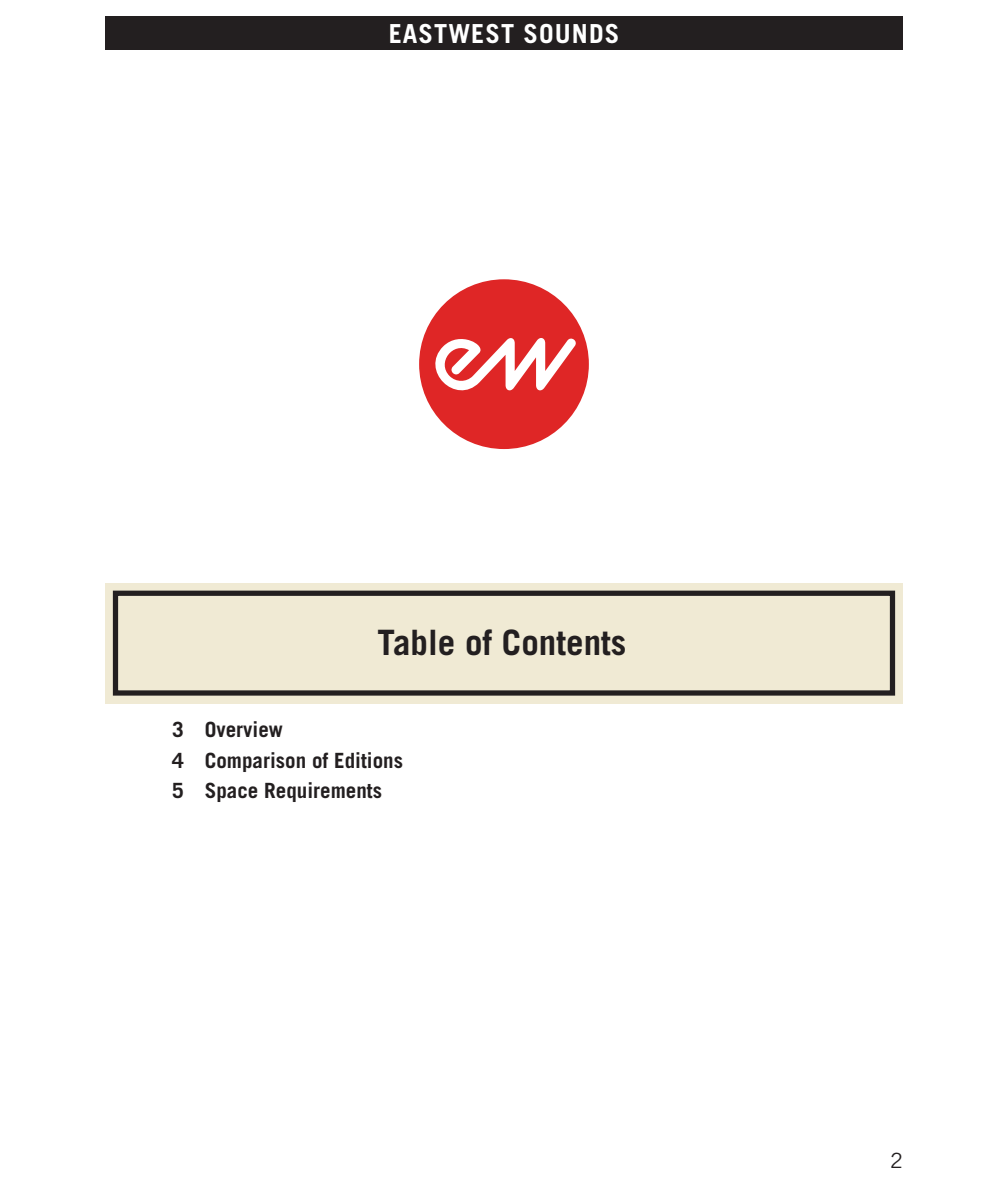
<style>
.page{position:relative;width:1008px;height:1197px;background:#fff}
.page>*{position:absolute;margin:0;border:0;box-sizing:border-box;transform-origin:0 0}
.PreChapter{font:700 35px "Trade Gothic LT";color:#231f20}
.t1{font:700 26.25px "Trade Gothic LT";letter-spacing:.04em;color:#fff}
.PreChapter_TOC{font:700 21px "Trade Gothic LT";color:#231f20}
.t2{font:21px "Trade Gothic LT";color:#231f20}
</style>
<div class="page">
<div style="left:105px;top:17px;width:798px;height:33px;background:#231f20"></div>
<div style="left:105px;top:583px;width:798px;height:121px;background:#f0ead4"></div>
<div style="left:113px;top:591px;width:782px;height:105px;border:5px solid #231f20"></div>
<svg style="left:419px;top:279px;width:170px;height:170px"></svg>
<p class="t1" style="left:389px;top:18px;width:232px">EASTWEST SOUNDS</p>
<p class="PreChapter" style="left:377px;top:621px;width:250px">Table of Contents</p>
<p class="PreChapter_TOC" style="left:172px;top:717px;width:112px">3 Overview</p>
<p class="PreChapter_TOC" style="left:172px;top:747px;width:233px">4 Comparison of Editions</p>
<p class="PreChapter_TOC" style="left:172px;top:778px;width:212px">5 Space Requirements</p>
<p class="t2" style="left:890px;top:1148px;width:14px">2</p>
</div>
